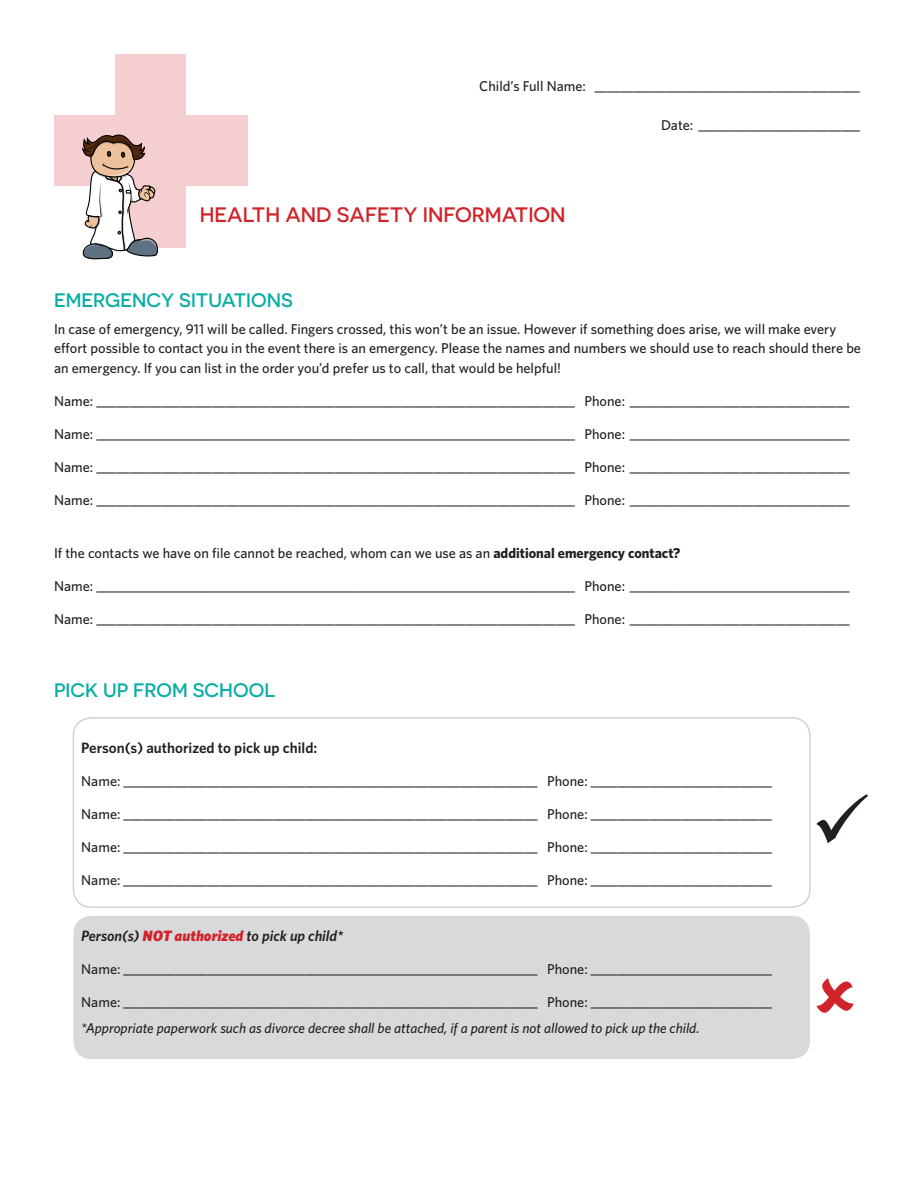
<style>
.page{position:relative;width:918px;height:1188px;background:#fff}
.page>*{position:absolute;margin:0;border:0;box-sizing:border-box;transform-origin:0 0}
.t1{font:500 20.85px "Novecentosanswide";color:#d1232a}
.t2{font:500 19.5px "Novecentosanswide";color:#0aada3}
.t3{font:italic 600 15px "Whitney";color:#231f20}
.t4{font:600 15px "Whitney";color:#231f20}
.t5{font:500 14.25px/19.5px "Whitney";color:#231f20}
.t6{font:italic 500 14.25px "Whitney";color:#231f20}
.s1{font-weight:700}
.s2{font-weight:900;color:#d1232a}
</style>
<div class="page">
<div style="left:73px;top:916px;width:737px;height:143px;background:#d8d9db;border-radius:18px"></div>
<div style="left:73px;top:717px;width:738px;height:191px;border:2px solid #d1d2d4;border-radius:18px"></div>
<div style="left:116px;top:54px;width:70px;height:193px;background:#f4ced0"></div>
<div style="left:54px;top:116px;width:193px;height:70px;background:#f4ced0"></div>
<svg style="left:81px;top:134px;width:78px;height:126px"></svg>
<p class="t5" style="left:479px;top:76px;width:382px">Child’s Full Name: _________________________________________</p>
<p class="t5" style="left:661px;top:115px;width:201px">Date: _________________________</p>
<h1 class="t1" style="left:200px;top:203px;width:367px">HEALTH AND SAFETY INFORMATION</h1>
<h2 class="t2" style="left:54px;top:289px;width:240px">EMERGENCY SITUATIONS</h2>
<p class="t5" style="left:54px;top:319px;width:809px">In case of emergency, 911 will be called. Fingers crossed, this won’t be an issue. However if something does arise, we will make every effort possible to contact you in the event there is an emergency. Please the names and numbers we should use to reach should there be an emergency. If you can list in the order you’d prefer us to call, that would be helpful!</p>
<p class="t5" style="left:54px;top:391px;width:797px">Name: __________________________________________________________________________ Phone: __________________________________</p>
<p class="t5" style="left:54px;top:424px;width:797px">Name: __________________________________________________________________________ Phone: __________________________________</p>
<p class="t5" style="left:54px;top:457px;width:797px">Name: __________________________________________________________________________ Phone: __________________________________</p>
<p class="t5" style="left:54px;top:490px;width:797px">Name: __________________________________________________________________________ Phone: __________________________________</p>
<p class="t5" style="left:54px;top:543px;width:628px">If the contacts we have on file cannot be reached, whom can we use as an <span class="s1">additional emergency contact?</span></p>
<p class="t5" style="left:54px;top:576px;width:797px">Name: __________________________________________________________________________ Phone: __________________________________</p>
<p class="t5" style="left:54px;top:609px;width:797px">Name: __________________________________________________________________________ Phone: __________________________________</p>
<h2 class="t2" style="left:54px;top:679px;width:223px">PICK UP FROM SCHOOL</h2>
<p class="t4" style="left:81px;top:739px;width:237px">Person(s) authorized to pick up child:</p>
<p class="t5" style="left:81px;top:771px;width:692px">Name: ________________________________________________________________ Phone: ____________________________</p>
<p class="t5" style="left:81px;top:804px;width:692px">Name: ________________________________________________________________ Phone: ____________________________</p>
<p class="t5" style="left:81px;top:837px;width:692px">Name: ________________________________________________________________ Phone: ____________________________</p>
<p class="t5" style="left:81px;top:870px;width:692px">Name: ________________________________________________________________ Phone: ____________________________</p>
<p class="t3" style="left:81px;top:926px;width:264px">Person(s) <span class="s2">NOT authorized</span> to pick up child*</p>
<p class="t5" style="left:81px;top:958px;width:692px">Name: ________________________________________________________________ Phone: ____________________________</p>
<p class="t5" style="left:81px;top:991px;width:692px">Name: ________________________________________________________________ Phone: ____________________________</p>
<p class="t6" style="left:81px;top:1019px;width:620px">*Appropriate paperwork such as divorce decree shall be attached, if a parent is not allowed to pick up the child.</p>
</div>
